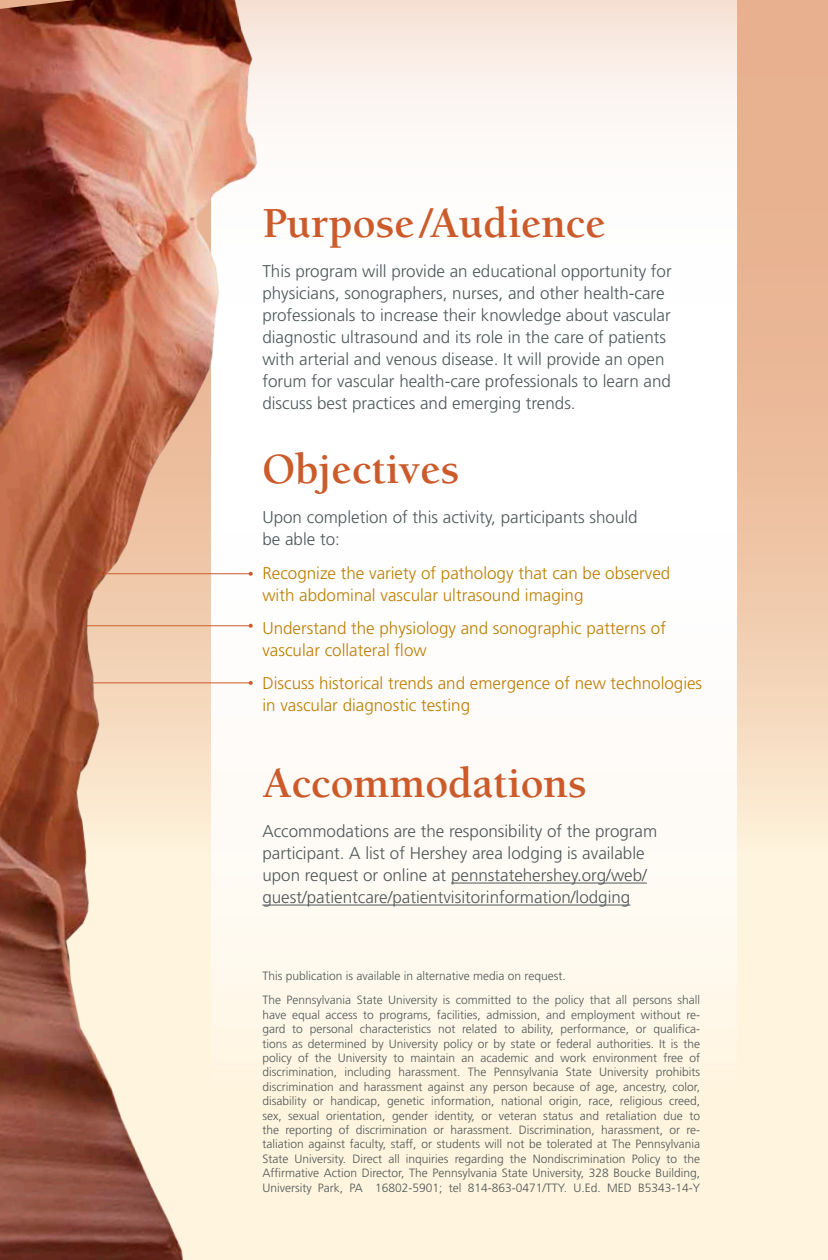
<style>
.page{position:relative;width:828px;height:1260px;background:#fff4dd}
.page>*{position:absolute;margin:0;border:0;box-sizing:border-box;transform-origin:0 0}
.subhead{font:700 44px "Berkeley Std";color:#cb5b2b}
.t1{font:300 17px "Frutiger";color:#4e5758}
.t2{font:300 17px/21.6px "Frutiger";color:#bc7e00}
.t3{font:300 12px/14.4px "Frutiger";color:#4e5758;text-align:justify}
</style>
<div class="page">
<svg style="left:737px;top:0;width:91px;height:813px;background:#edc0a1"></svg>
<div style="left:212px;top:462px;width:525px;height:779px;background:linear-gradient(to bottom,#feffff,#fff3db)"></div>
<svg style="left:361px;top:0;width:376px;height:463px;background:#fdf9f6"></svg>
<hr style="left:451px;top:883px;width:196px;height:1px;background:#4e5758">
<hr style="left:262px;top:905px;width:368px;height:1px;background:#4e5758">
<img style="left:0;top:0;width:361px;height:1260px">
<p class="subhead" style="left:262px;top:199px;width:345px">Purpose/Audience</p>
<p class="t1" style="left:262px;top:261px;width:411px">This program will provide an educational opportunity for</p>
<p class="t1" style="left:262px;top:283px;width:404px">physicians, sonographers, nurses, and other health-care</p>
<p class="t1" style="left:262px;top:305px;width:410px">professionals to increase their knowledge about vascular</p>
<p class="t1" style="left:262px;top:327px;width:405px">diagnostic ultrasound and its role in the care of patients</p>
<p class="t1" style="left:262px;top:349px;width:404px">with arterial and venous disease. It will provide an open</p>
<p class="t1" style="left:262px;top:371px;width:410px">forum for vascular health-care professionals to learn and</p>
<p class="t1" style="left:262px;top:393px;width:315px">discuss best practices and emerging trends.</p>
<p class="subhead" style="left:262px;top:446px;width:199px">Objectives</p>
<p class="t1" style="left:262px;top:508px;width:377px">Upon completion of this activity, participants should</p>
<p class="t1" style="left:262px;top:530px;width:79px">be able to:</p>
<p class="t2" style="left:262px;top:562px;width:410px">Recognize the variety of pathology that can be observed</p>
<p class="t2" style="left:262px;top:584px;width:323px">with abdominal vascular ultrasound imaging</p>
<p class="t2" style="left:262px;top:617px;width:405px">Understand the physiology and sonographic patterns of</p>
<p class="t2" style="left:262px;top:639px;width:166px">vascular collateral flow</p>
<p class="t2" style="left:262px;top:673px;width:441px">Discuss historical trends and emergence of new technologies in vascular diagnostic testing</p>
<p class="subhead" style="left:262px;top:760px;width:326px">Accommodations</p>
<p class="t1" style="left:262px;top:822px;width:396px">Accommodations are the responsibility of the program</p>
<p class="t1" style="left:262px;top:844px;width:384px">participant. A list of Hershey area lodging is available</p>
<p class="t1" style="left:262px;top:866px;width:386px">upon request or online at pennstatehershey.org/web/</p>
<p class="t1" style="left:262px;top:888px;width:370px">guest/patientcare/patientvisitorinformation/lodging</p>
<p class="t3" style="left:262px;top:969px;width:305px">This publication is available in alternative media on request.</p>
<p class="t3" style="left:262px;top:993px;width:439px">The Pennsylvania State University is committed to the policy that all persons shall have equal access to programs, facilities, admission, and employment without re&shy;gard to personal characteristics not related to ability, performance, or qualifica&shy;tions as determined by University policy or by state or federal authorities. It is the policy of the University to maintain an academic and work environment free of discrimination, including harassment. The Pennsylvania State University prohibits discrimination and harassment against any person because of age, ancestry, color, disability or handicap, genetic information, national origin, race, religious creed, sex, sexual orientation, gender identity, or veteran status and retaliation due to the reporting of discrimination or harassment. Discrimination, harassment, or re&shy;taliation against faculty, staff, or students will not be tolerated at The Pennsylvania State University. Direct all inquiries regarding the Nondiscrimination Policy to the Affirmative Action Director, The Pennsylvania State University, 328 Boucke Building, University Park, PA 16802-5901; tel 814-863-0471/TTY. U.Ed. MED B5343-14-Y</p>
</div>
